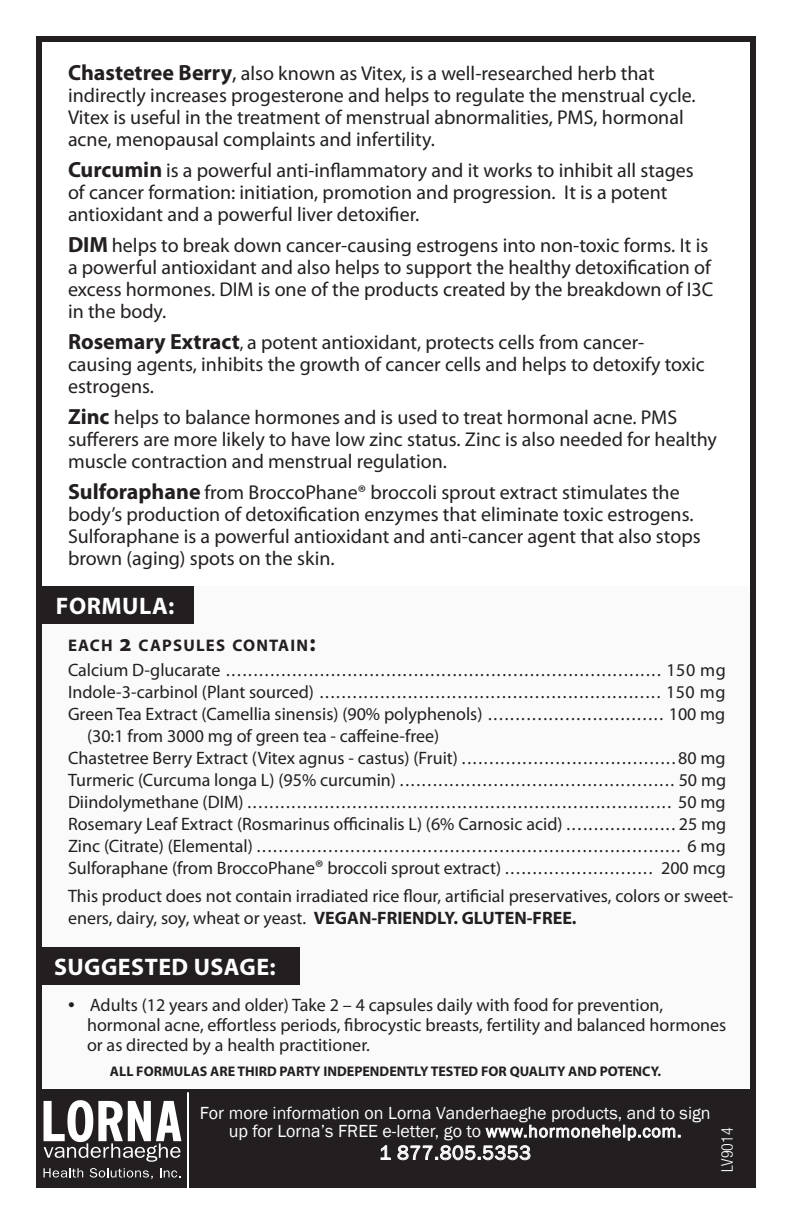
<style>
.page{position:relative;width:792px;height:1224px;background:#fff}
.page>*{position:absolute;margin:0;border:0;box-sizing:border-box;transform-origin:0 0}
.t1{font:700 24px "Myriad Pro";letter-spacing:.02em;color:#fff}
.t2{font:20px/22px "Myriad Pro";color:#231f20}
.t3{font:20px "Franklin Gothic";letter-spacing:.03em;color:#fff}
.t4{font:18px/20px "Myriad Pro";color:#231f20}
.t5{font:18px/18px "Franklin Gothic";color:#fff;text-align:center}
.t6{font:700 16.8px "Myriad Pro";letter-spacing:.07em;color:#231f20}
.t7{font:300 condensed 16px "Helvetica Neue";color:#fff}
.t8{font:700 14px "Myriad Pro";color:#231f20}
.s1{font-weight:700;font-size:22px}
.s2{font-size:22px}
.s3{font-size:18px}
.s4{font-size:24px}
.s5{font-size:20px}
.s6{font-weight:700}
</style>
<div class="page">
<div style="left:38px;top:587px;width:717px;height:501px;background:#fafafa"></div>
<div style="left:36px;top:36px;width:720px;height:1152px;border:6px solid #231f20"></div>
<div style="left:39px;top:1090px;width:714px;height:96px;background:#231f20"></div>
<svg style="left:43px;top:1168px;width:40px;height:10px"></svg>
<svg style="left:90px;top:1168px;width:63px;height:11px"></svg>
<svg style="left:160px;top:1168px;width:21px;height:10px"></svg>
<svg style="left:44px;top:1100px;width:137px;height:62px"></svg>
<hr style="left:187px;top:1092px;width:2px;height:96px;background:#fff">
<div style="left:38px;top:587px;width:156px;height:37px;background:#231f20"></div>
<div style="left:36px;top:947px;width:263px;height:38px;background:#231f20"></div>
<svg style="left:380px;top:1145px;width:11px;height:15px"></svg>
<svg style="left:397px;top:1124px;width:284px;height:37px"></svg>
<p class="t2" style="left:68px;top:62px;width:629px"><span class="s1">Chastetree Berry</span><span class="s2">,</span> also known as Vitex, is a well-researched herb that indirectly increases progesterone and helps to regulate the menstrual cycle.<br>Vitex is useful in the treatment of menstrual abnormalities, PMS, hormonal acne, menopausal complaints and infertility.</p>
<p class="t2" style="left:68px;top:159px;width:627px"><span class="s1">Curcumin</span> is a powerful anti-inflammatory and it works to inhibit all stages of cancer formation: initiation, promotion and progression. It is a potent antioxidant and a powerful liver detoxifier.</p>
<p class="t2" style="left:68px;top:234px;width:647px"><span class="s1">DIM</span> helps to break down cancer-causing estrogens into non-toxic forms. It is a powerful antioxidant and also helps to support the healthy detoxification of excess hormones. DIM is one of the products created by the breakdown of I3C in the body.</p>
<p class="t2" style="left:68px;top:331px;width:638px"><span class="s1">Rosemary Extract</span><span class="s3">,</span> a potent antioxidant, protects cells from cancer&shy;causing agents, inhibits the growth of cancer cells and helps to detoxify toxic estrogens.</p>
<p class="t2" style="left:68px;top:406px;width:650px"><span class="s1">Zinc</span> helps to balance hormones and is used to treat hormonal acne. PMS sufferers are more likely to have low zinc status. Zinc is also needed for healthy muscle contraction and menstrual regulation.</p>
<p class="t2" style="left:68px;top:481px;width:634px"><span class="s1">Sulforaphane</span> from BroccoPhane® broccoli sprout extract stimulates the body’s production of detoxification enzymes that eliminate toxic estrogens.<br>Sulforaphane is a powerful antioxidant and anti-cancer agent that also stops brown (aging) spots on the skin.</p>
<p class="t1" style="left:56px;top:590px;width:120px">FORMULA:</p>
<p class="t6" style="left:68px;top:635px;width:249px">EACH <span class="s4">2</span> CAPSULES CONTAIN<span class="s4">:</span></p>
<p class="t4" style="left:68px;top:660px;width:659px">Calcium D-glucarate ............................................................................... 150 mg</p>
<p class="t4" style="left:68px;top:682px;width:659px">Indole-3-carbinol (Plant sourced) .............................................................. 150 mg</p>
<p class="t4" style="left:68px;top:704px;width:659px">Green Tea Extract (Camellia sinensis) (90% polyphenols) ................................ 100 mg</p>
<p class="t4" style="left:87px;top:726px;width:354px">(30:1 from 3000 mg of green tea - caffeine-free)</p>
<p class="t4" style="left:68px;top:748px;width:659px">Chastetree Berry Extract (Vitex agnus - castus) (Fruit) ....................................... 80 mg</p>
<p class="t4" style="left:68px;top:770px;width:660px">Turmeric (Curcuma longa L) (95% curcumin) .................................................. 50 mg</p>
<p class="t4" style="left:68px;top:792px;width:659px">Diindolymethane (DIM) ............................................................................. 50 mg</p>
<p class="t4" style="left:68px;top:814px;width:660px">Rosemary Leaf Extract (Rosmarinus officinalis L) (6% Carnosic acid) .................... 25 mg</p>
<p class="t4" style="left:68px;top:836px;width:659px">Zinc (Citrate) (Elemental) ............................................................................. 6 mg</p>
<p class="t4" style="left:68px;top:858px;width:659px">Sulforaphane (from BroccoPhane<span class="s5">®</span> broccoli sprout extract) ........................... 200 mcg</p>
<p class="t4" style="left:68px;top:885px;width:667px;line-height:22px">This product does not contain irradiated rice flour, artificial preservatives, colors or sweet&shy;eners, dairy, soy, wheat or yeast. <span class="s6">VEGAN-FRIENDLY. GLUTEN-FREE.</span></p>
<p class="t1" style="left:54px;top:951px;width:223px">SUGGESTED USAGE:</p>
<p class="t4" style="left:87px;top:995px;width:641px;text-indent:-19px"><span class="s4">•</span> Adults (12 years and older) Take 2 – 4 capsules daily with food for prevention, hormonal acne, effortless periods, fibrocystic breasts, fertility and balanced hormones or as directed by a health practitioner.</p>
<p class="t8" style="left:110px;top:1062px;width:553px">ALL FORMULAS ARE THIRD PARTY INDEPENDENTLY TESTED FOR QUALITY AND POTENCY.</p>
<p class="t5" style="left:200px;top:1105px;width:512px">For more information on Lorna Vanderhaeghe products, and to sign up for Lorna’s FREE e-letter, go to www.hormonehelp.com.</p>
<p class="t3" style="left:379px;top:1140px;width:153px">1 877.805.5353</p>
<p class="t7" style="left:718px;top:1172px;width:45px;rotate:-90deg">LV9014</p>
</div>
